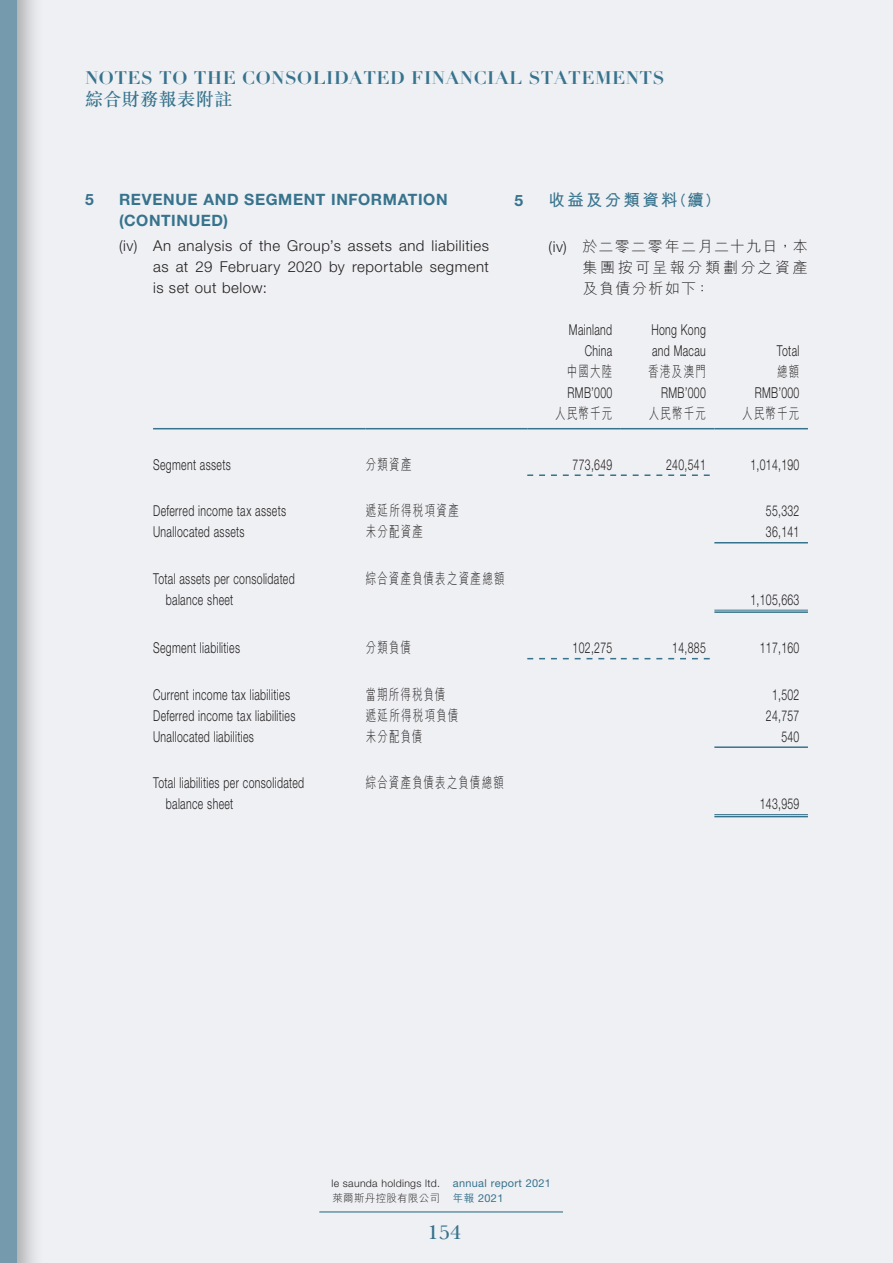
<style>
.page{position:relative;width:893px;height:1263px;background:#eef0f3}
.page>*{position:absolute;margin:0;border:0;box-sizing:border-box;transform-origin:0 0}
.t1{font:500 21px "M Sung HK";color:#37738d}
.t2{font:700 18px "Didot LT Std";letter-spacing:.03em;color:#37738d}
.t3{font:500 18px "M Sung HK";letter-spacing:.025em;color:#37738d}
.t4{font:700 16.5px "M Hei HK";letter-spacing:.13em;color:#37738d}
.t5{font:700 15.6px/21px "Helvetica Neue LT Std";letter-spacing:.04em;color:#37738d}
.t6{font:300 15px/21px "Helvetica Neue LT Std";letter-spacing:.035em;color:#231f20;scale:.7 1}
.t7{font:300 15px/21px "Helvetica Neue LT Std";letter-spacing:.035em;color:#231f20;text-align:justify}
.t8{font:300 15px "M Hei HK";letter-spacing:.115em;color:#231f20;scale:.7 1}
.t9{font:300 15px/21px "M Hei HK";letter-spacing:.115em;color:#231f20;text-align:justify}
.t10{font:10.95px/15px "Helvetica Neue LT Std";letter-spacing:.03em;color:#37738d}
.t11{font:300 10.5px "Helvetica Neue LT Std";letter-spacing:.03em;color:#231f20}
.t12{font:300 10.5px "M Hei HK";letter-spacing:.03em;color:#231f20}
.s1{font-size:15px}
.s2{font-family:"Helvetica Neue LT Std"}
.s3{font-family:"M Hei HK";font-weight:500;font-size:10.5px}
</style>
<div class="page">
<hr style="left:319px;top:1211px;width:244px;height:1px;background:#37738d">
<div style="left:0;top:0;width:44px;height:1263px;background:#231f20;opacity:.35"></div>
<div style="left:0;top:0;width:17px;height:1263px;background:#759aad"></div>
<hr style="left:153px;top:428px;width:213px;height:1px;background:#37738d">
<hr style="left:366px;top:428px;width:161px;height:1px;background:#37738d">
<hr style="left:527px;top:428px;width:94px;height:1px;background:#37738d">
<hr style="left:621px;top:428px;width:93px;height:1px;background:#37738d">
<hr style="left:714px;top:428px;width:94px;height:1px;background:#37738d">
<svg style="left:527px;top:474px;width:183px;height:2px"></svg>
<hr style="left:714px;top:542px;width:94px;height:1px;background:#37738d">
<hr style="left:714px;top:610px;width:94px;height:1px;background:#37738d">
<hr style="left:714px;top:611px;width:94px;height:2px;background:#37738d">
<svg style="left:527px;top:658px;width:183px;height:1px"></svg>
<hr style="left:714px;top:746px;width:94px;height:2px;background:#37738d">
<hr style="left:714px;top:814px;width:94px;height:1px;background:#37738d">
<hr style="left:714px;top:816px;width:94px;height:1px;background:#37738d">
<p class="t2" style="left:85px;top:66px;width:581px">NOTES TO THE CONSOLIDATED FINANCIAL STATEMENTS</p>
<p class="t3" style="left:85px;top:87px;width:149px">綜合財務報表附註</p>
<p class="t5" style="left:85px;top:188px;width:10px">5</p>
<p class="t5" style="left:119px;top:188px;width:330px">REVENUE AND SEGMENT INFORMATION (CONTINUED)</p>
<p class="t7" style="left:153px;top:235px;width:337px;text-indent:-34px">(iv) An analysis of the Group’s assets and liabilities as at 29 February 2020 by reportable segment is set out below:</p>
<p class="t5" style="left:514px;top:190px;width:10px">5</p>
<p class="t4" style="left:549px;top:188px;width:173px">收益及分類資料<span class="s1">（</span>續<span class="s1">）</span></p>
<p class="t9" style="left:583px;top:236px;width:227px;text-indent:-34px"><span class="s2">(iv)</span> 於二零二零年二月二十九日，本集團按可呈報分類劃分之資產及負債分析如下：</p>
<p class="t6" style="left:569px;top:319px;width:63px;text-align:right">Mainland<br>China</p>
<p class="t6" style="left:651px;top:319px;width:79px">Hong Kong and Macau</p>
<p class="t6" style="left:777px;top:340px;width:34px">Total</p>
<p class="t8" style="left:567px;top:364px;width:66px">中國大陸</p>
<p class="t8" style="left:648px;top:364px;width:84px">香港及澳門</p>
<p class="t8" style="left:777px;top:364px;width:33px">總額</p>
<p class="t6" style="left:568px;top:382px;width:65px">RMB’000</p>
<p class="t6" style="left:661px;top:382px;width:65px">RMB’000</p>
<p class="t6" style="left:755px;top:382px;width:65px">RMB’000</p>
<p class="t8" style="left:555px;top:406px;width:83px">人民幣千元</p>
<p class="t8" style="left:649px;top:406px;width:83px">人民幣千元</p>
<p class="t8" style="left:742px;top:406px;width:83px">人民幣千元</p>
<p class="t6" style="left:153px;top:453px;width:112px">Segment assets</p>
<p class="t8" style="left:366px;top:456px;width:67px">分類資產</p>
<p class="t6" style="left:573px;top:453px;width:58px">773,649</p>
<p class="t6" style="left:666px;top:453px;width:58px">240,541</p>
<p class="t6" style="left:750px;top:453px;width:72px">1,014,190</p>
<p class="t6" style="left:153px;top:500px;width:192px">Deferred income tax assets</p>
<p class="t8" style="left:366px;top:503px;width:135px">遞延所得稅項資產</p>
<p class="t6" style="left:766px;top:500px;width:49px">55,332</p>
<p class="t6" style="left:153px;top:521px;width:132px">Unallocated assets</p>
<p class="t8" style="left:366px;top:524px;width:84px">未分配資產</p>
<p class="t6" style="left:766px;top:521px;width:49px">36,141</p>
<p class="t6" style="left:166px;top:567px;width:186px;text-indent:-13px">Total assets per consolidated balance sheet</p>
<p class="t8" style="left:366px;top:570px;width:200px">綜合資產負債表之資產總額</p>
<p class="t6" style="left:750px;top:588px;width:72px">1,105,663</p>
<p class="t6" style="left:153px;top:637px;width:126px">Segment liabilities</p>
<p class="t8" style="left:366px;top:640px;width:66px">分類負債</p>
<p class="t6" style="left:573px;top:637px;width:58px">102,275</p>
<p class="t6" style="left:672px;top:637px;width:49px">14,885</p>
<p class="t6" style="left:760px;top:637px;width:58px">117,160</p>
<p class="t6" style="left:153px;top:683px;width:197px">Current income tax liabilities</p>
<p class="t8" style="left:366px;top:686px;width:115px">當期所得稅負債</p>
<p class="t6" style="left:772px;top:683px;width:41px">1,502</p>
<p class="t6" style="left:153px;top:704px;width:205px">Deferred income tax liabilities</p>
<p class="t8" style="left:366px;top:707px;width:134px">遞延所得稅項負債</p>
<p class="t6" style="left:766px;top:704px;width:49px">24,757</p>
<p class="t6" style="left:153px;top:725px;width:146px">Unallocated liabilities</p>
<p class="t8" style="left:366px;top:728px;width:82px">未分配負債</p>
<p class="t6" style="left:781px;top:725px;width:27px">540</p>
<p class="t6" style="left:166px;top:772px;width:199px;text-indent:-13px">Total liabilities per consolidated balance sheet</p>
<p class="t8" style="left:366px;top:775px;width:199px">綜合資產負債表之負債總額</p>
<p class="t6" style="left:760px;top:793px;width:58px">143,959</p>
<p class="t10" style="left:453px;top:1176px;width:100px">annual report 2021<span class="s3">年報</span> 2021</p>
<h1 class="t1" style="left:427px;top:1217px;width:35px">154</h1>
<p class="t11" style="left:331px;top:1177px;width:110px">le saunda holdings ltd.</p>
<p class="t12" style="left:332px;top:1193px;width:109px">萊爾斯丹控股有限公司</p>
</div>
